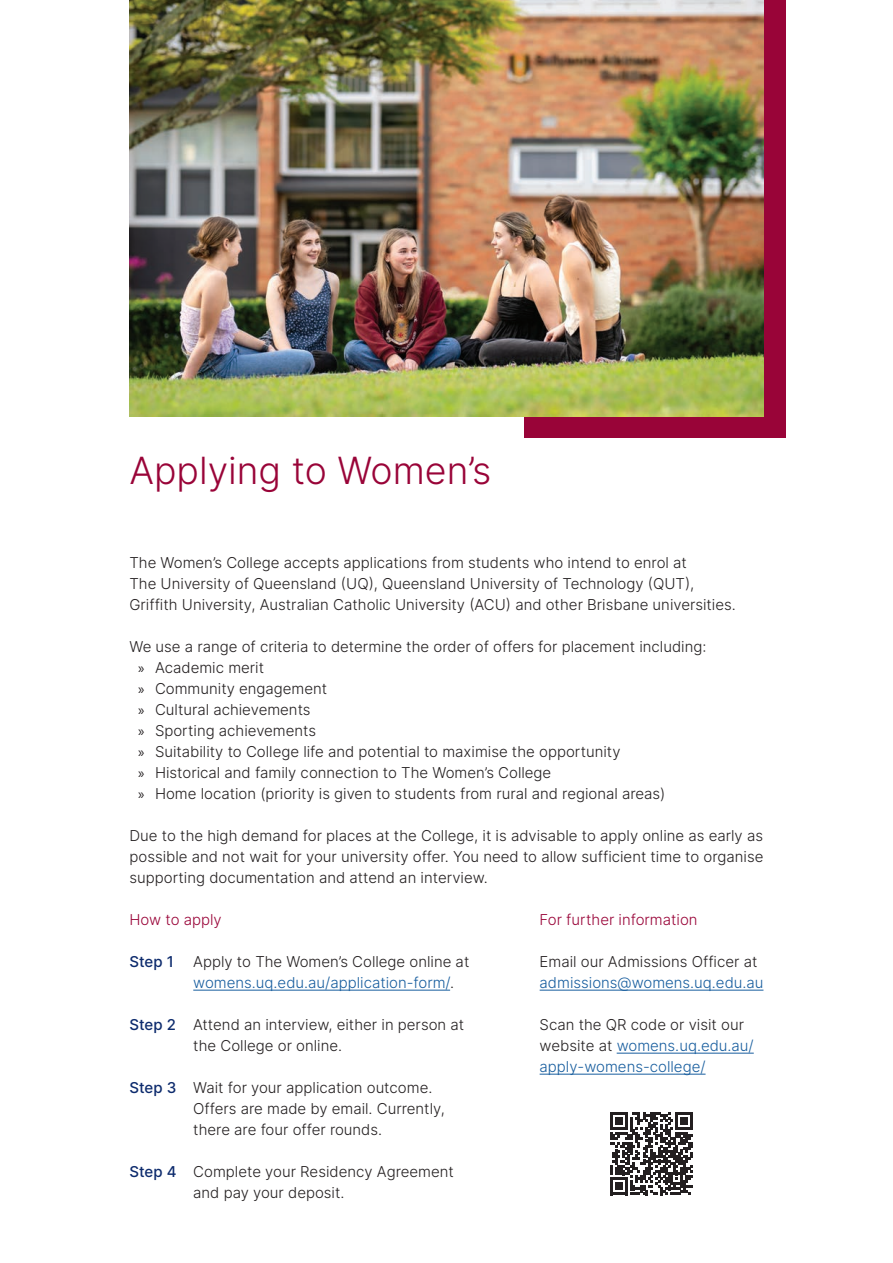
<style>
.page{position:relative;width:893px;height:1263px;background:#fff}
.page>*{position:absolute;margin:0;border:0;box-sizing:border-box;transform-origin:0 0}
.t1{font:300 37.5px "Inter";color:#990438}
.t2{font:300 15px/21px "Inter";color:#231f20}
.t3{font:300 15px/21px "Inter";color:#175d9e}
.t4{font:300 15px "Inter";color:#990438}
.t5{font:500 15px "Inter";color:#0d2b6d}
.s1{font-family:"Myriad Pro";font-weight:400}
.s2{color:#231f20}
.s3{font-weight:500;color:#0d2b6d}
</style>
<div class="page">
<div style="left:524px;top:0;width:262px;height:437px;background:#990438"></div>
<hr style="left:540px;top:990px;width:223px;height:1px;background:#175d9e">
<hr style="left:617px;top:1053px;width:137px;height:1px;background:#175d9e">
<hr style="left:540px;top:1074px;width:166px;height:1px;background:#175d9e">
<hr style="left:193px;top:990px;width:257px;height:1px;background:#175d9e">
<img style="left:129px;top:0;width:634px;height:416px">
<svg style="left:610px;top:1112px;width:83px;height:83px"></svg>
<h1 class="t1" style="left:129px;top:443px;width:363px">Applying to Women’s</h1>
<p class="t2" style="left:129px;top:551px;width:608px">The Women’s College accepts applications from students who intend to enrol at<br>The University of Queensland (UQ), Queensland University of Technology (QUT),<br>Griffith University, Australian Catholic University (ACU) and other Brisbane universities.</p>
<p class="t2" style="left:138px;top:635px;width:570px;text-indent:-9px">We use a range of criteria to determine the order of offers for placement including: <span class="s1">»</span> Academic merit<br><span class="s1">»</span> Community engagement<br><span class="s1">»</span> Cultural achievements<br><span class="s1">»</span> Sporting achievements<br><span class="s1">»</span> Suitability to College life and potential to maximise the opportunity<br><span class="s1">»</span> Historical and family connection to The Women’s College<br><span class="s1">»</span> Home location (priority is given to students from rural and regional areas)</p>
<p class="t2" style="left:129px;top:824px;width:635px;text-align:justify">Due to the high demand for places at the College, it is advisable to apply online as early as possible and not wait for your university offer. You need to allow sufficient time to organise supporting documentation and attend an interview.</p>
<p class="t4" style="left:129px;top:908px;width:94px">How to apply</p>
<p class="t5" style="left:129px;top:950px;width:46px">Step 1</p>
<p class="t3" style="left:193px;top:950px;width:278px"><span class="s2">Apply to The Women’s College online at </span>womens.uq.edu.au/application-form/<span class="s2">.</span></p>
<p class="t2" style="left:193px;top:1013px;width:272px;text-indent:-64px"><span class="s3">Step 2</span> Attend an interview, either in person at the College or online.</p>
<p class="t2" style="left:193px;top:1076px;width:253px;text-indent:-64px"><span class="s3">Step 3</span> Wait for your application outcome.<br>Offers are made by email. Currently, there are four offer rounds.</p>
<p class="t2" style="left:193px;top:1160px;width:262px;text-indent:-64px"><span class="s3">Step 4</span> Complete your Residency Agreement and pay your deposit.</p>
<p class="t4" style="left:540px;top:908px;width:159px">For further information</p>
<p class="t2" style="left:540px;top:950px;width:219px">Email our Admissions Officer at</p>
<p class="t3" style="left:540px;top:971px;width:225px">admissions@womens.uq.edu.au</p>
<p class="t3" style="left:540px;top:1013px;width:216px"><span class="s2">Scan the QR code or visit our website at</span> womens.uq.edu.au/ apply-womens-college/</p>
</div>
